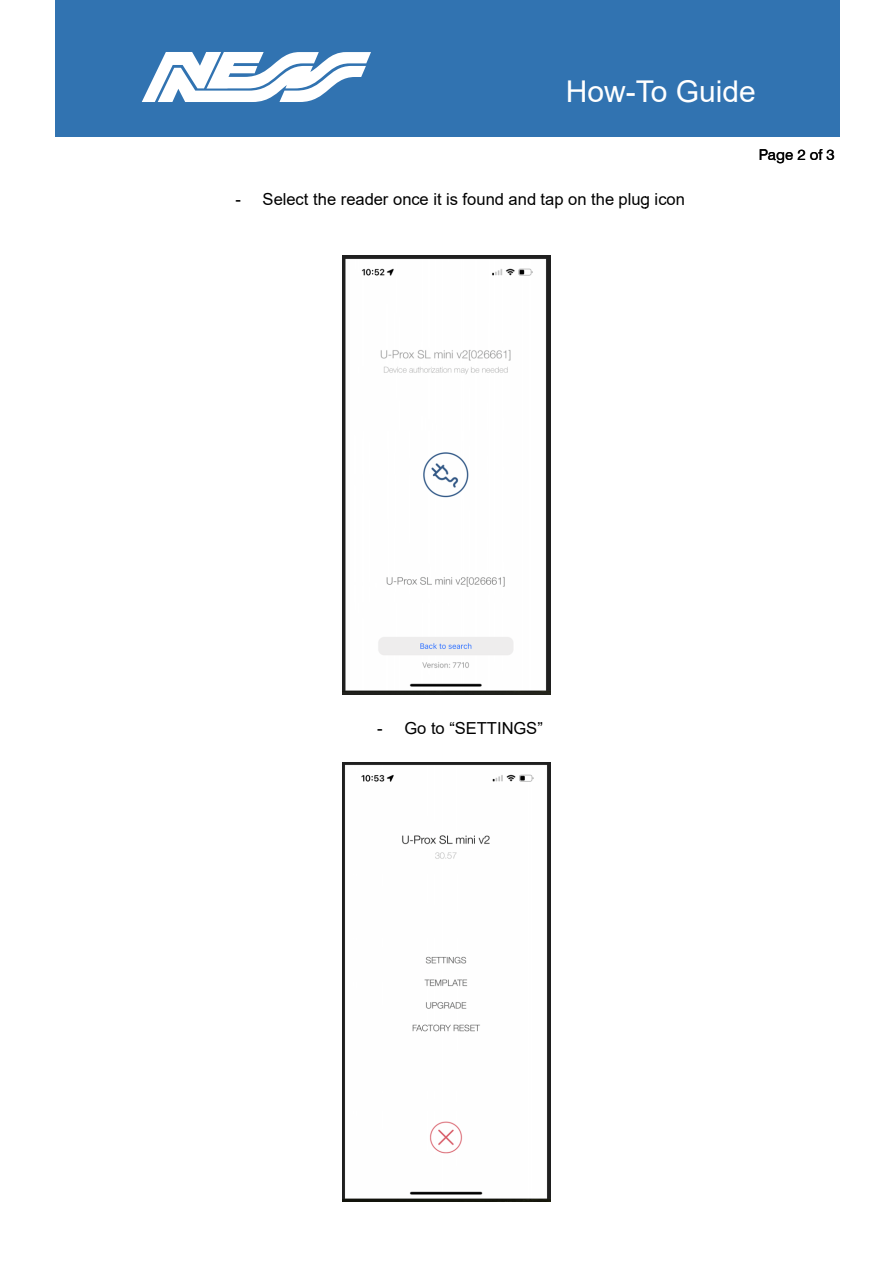
<style>
.page{position:relative;width:893px;height:1263px;background:#fff}
.page>*{position:absolute;margin:0;border:0;box-sizing:border-box;transform-origin:0 0}
.t1{font:30px "Arial";color:#fff}
.t2{font:16.5px "Arial";color:#000}
.t3{font:15px "Swiss 721 BT";color:#000}
</style>
<div class="page">
<div style="left:55px;top:0;width:785px;height:136px;background:#3173b1"></div>
<svg style="left:142px;top:52px;width:229px;height:50px"></svg>
<img style="left:343px;top:256px;width:207px;height:438px">
<img style="left:343px;top:762px;width:208px;height:440px">
<p class="t2" style="left:236px;top:188px;width:7px">-</p>
<h1 class="t1" style="left:566px;top:71px;width:192px">How-To Guide</h1>
<p class="t2" style="left:263px;top:188px;width:424px">Select the reader once it is found and tap on the plug icon</p>
<p class="t3" style="left:759px;top:146px;width:77px">Page 2 of 3</p>
<p class="t2" style="left:377px;top:717px;width:167px">- Go to “SETTINGS”</p>
</div>
